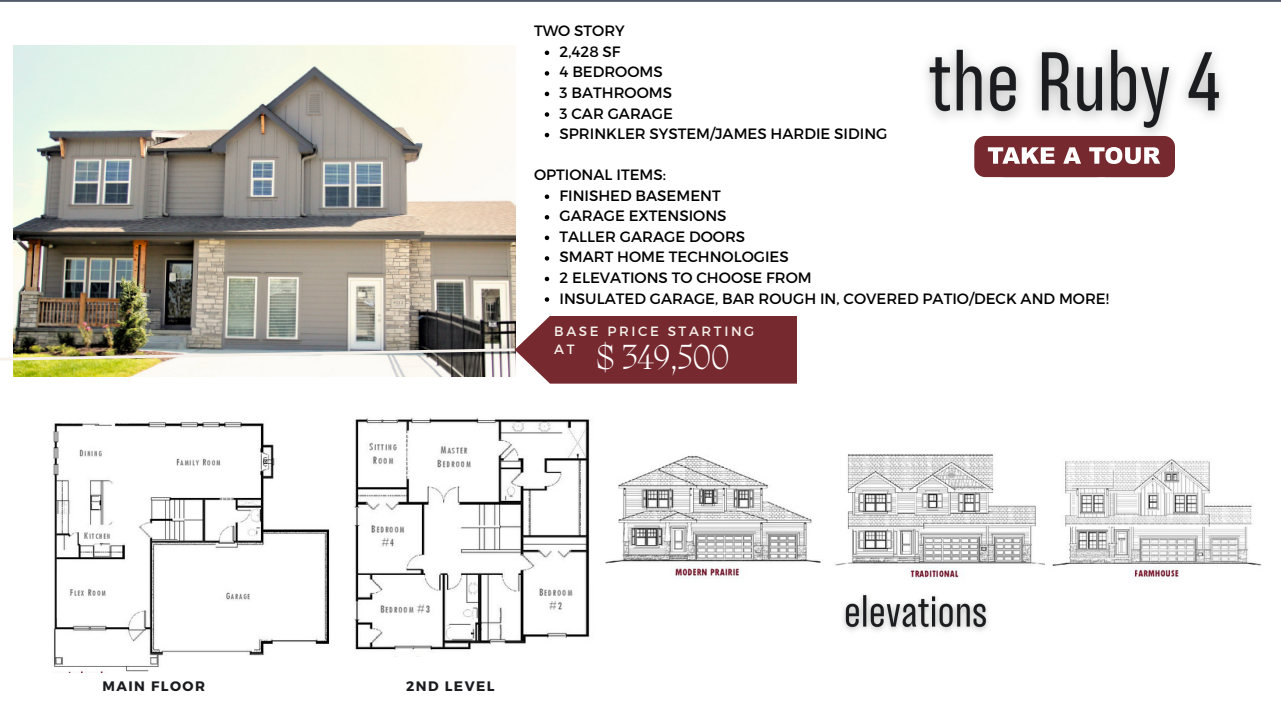
<style>
.page{position:relative;width:1281px;height:720px;background:#fff}
.page>*{position:absolute;margin:0;border:0;box-sizing:border-box;transform-origin:0 0}
.t1{font:200 35.75px "Migra";color:#fff}
.t2{font:15px "Montserrat";color:#000}
.t3{font:700 13.75px "Montserrat";letter-spacing:.105em;color:#1b1c1f}
.t4{font:13.38px/18.8px "Montserrat";letter-spacing:.195em;color:#f5f0ea}
</style>
<div class="page">
<img style="left:13px;top:45px;width:502px;height:271px">
<img style="left:53px;top:422px;width:277px;height:251px">
<img style="left:926px;top:49px;width:297px;height:87px">
<svg style="left:545px;top:51px;width:4px;height:4px"></svg>
<svg style="left:545px;top:71px;width:4px;height:5px"></svg>
<svg style="left:545px;top:92px;width:4px;height:4px"></svg>
<svg style="left:545px;top:112px;width:4px;height:5px"></svg>
<svg style="left:545px;top:133px;width:4px;height:4px"></svg>
<svg style="left:545px;top:195px;width:4px;height:4px"></svg>
<svg style="left:545px;top:215px;width:4px;height:5px"></svg>
<svg style="left:545px;top:236px;width:4px;height:4px"></svg>
<svg style="left:545px;top:256px;width:4px;height:5px"></svg>
<svg style="left:545px;top:277px;width:4px;height:4px"></svg>
<svg style="left:545px;top:297px;width:4px;height:5px"></svg>
<svg style="left:974px;top:136px;width:201px;height:41px"></svg>
<img style="left:354px;top:418px;width:236px;height:239px">
<img style="left:605px;top:455px;width:216px;height:124px">
<img style="left:835px;top:454px;width:210px;height:125px">
<img style="left:1052px;top:459px;width:210px;height:119px">
<img style="left:843px;top:594px;width:145px;height:37px">
<img style="left:0;top:316px;width:797px;height:68px">
<hr style="left:0;top:0;width:1281px;height:2px;background:#535a69">
<p class="t2" style="left:534px;top:21px;width:92px">TWO STORY</p>
<p class="t2" style="left:559px;top:42px;width:63px">2,428 SF</p>
<p class="t2" style="left:559px;top:62px;width:105px">4 BEDROOMS</p>
<p class="t2" style="left:559px;top:83px;width:114px">3 BATHROOMS</p>
<p class="t2" style="left:559px;top:103px;width:115px">3 CAR GARAGE</p>
<p class="t2" style="left:559px;top:124px;width:329px">SPRINKLER SYSTEM/JAMES HARDIE SIDING</p>
<p class="t2" style="left:534px;top:165px;width:133px">OPTIONAL ITEMS:</p>
<p class="t2" style="left:559px;top:186px;width:163px">FINISHED BASEMENT</p>
<p class="t2" style="left:559px;top:206px;width:169px">GARAGE EXTENSIONS</p>
<p class="t2" style="left:559px;top:227px;width:187px">TALLER GARAGE DOORS</p>
<p class="t2" style="left:559px;top:247px;width:231px">SMART HOME TECHNOLOGIES</p>
<p class="t2" style="left:559px;top:268px;width:254px">2 ELEVATIONS TO CHOOSE FROM</p>
<p class="t2" style="left:559px;top:288px;width:551px">INSULATED GARAGE, BAR ROUGH IN, COVERED PATIO/DECK AND MORE!</p>
<p class="t4" style="left:554px;top:321px;width:202px">BASE PRICE STARTING<br>AT</p>
<p class="t1" style="left:596px;top:340px;width:135px">$ 349,500</p>
<p class="t3" style="left:102px;top:677px;width:104px">MAIN FLOOR</p>
<p class="t3" style="left:406px;top:677px;width:90px">2ND LEVEL</p>
</div>
